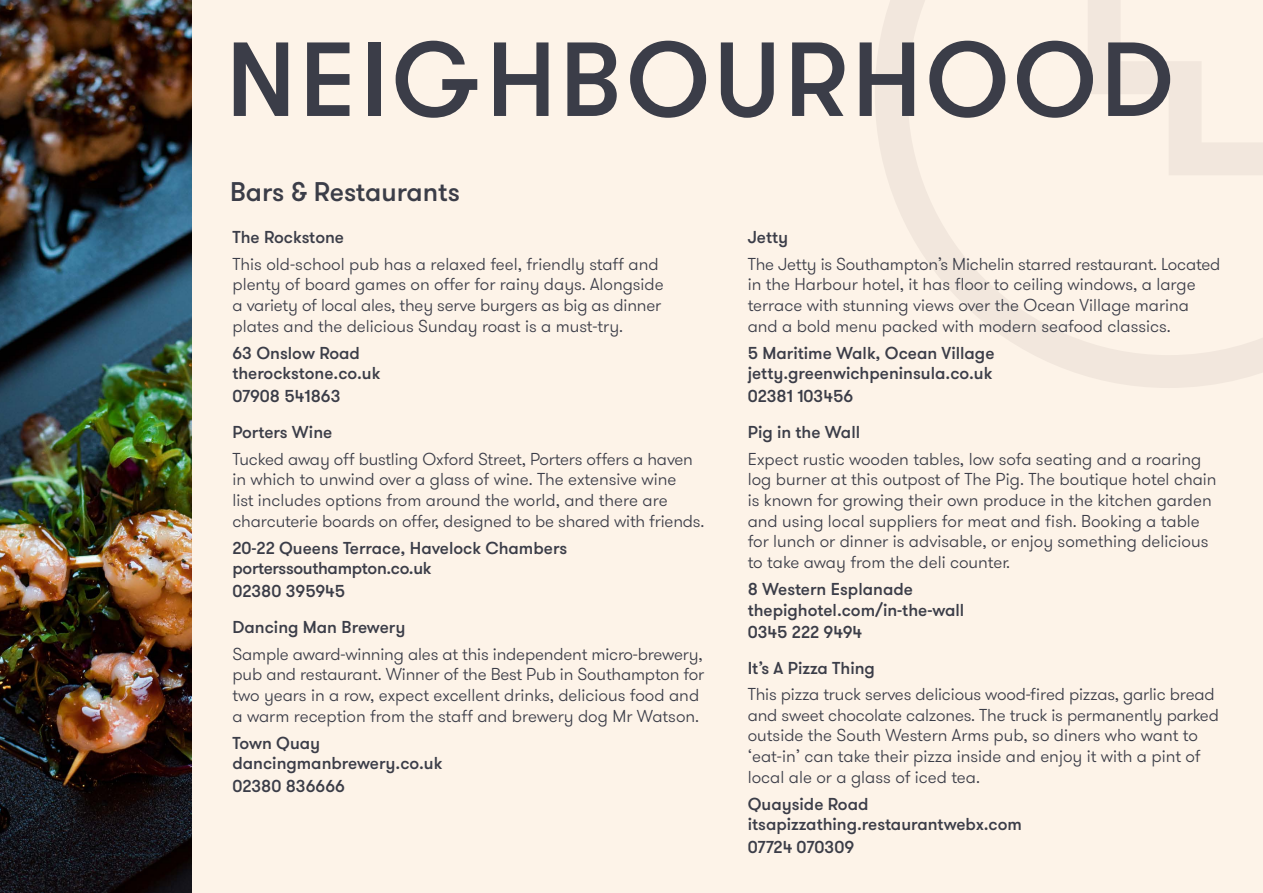
<style>
.page{position:relative;width:1263px;height:893px;background:#fdf3e8}
.page>*{position:absolute;margin:0;border:0;box-sizing:border-box;transform-origin:0 0}
.t1{font:500 105px "GT Walsheim Pro";letter-spacing:.035em;color:#3b3d48}
.t2{font:500 27px "GT Walsheim Pro";color:#3b3d48}
.t3{font:300 17.25px/20.7px "GT Walsheim Pro";color:#3b3d48}
.t4{font:500 17.25px/20.7px "GT Walsheim Pro";color:#3b3d48}
</style>
<div class="page">
<svg style="left:875px;top:0;width:388px;height:388px"></svg>
<svg style="left:1088px;top:0;width:175px;height:175px"></svg>
<img style="left:0;top:0;width:191px;height:893px">
<h1 class="t1" style="left:226px;top:13px;width:949px">NEIGHBOURHOOD</h1>
<h2 class="t2" style="left:230px;top:175px;width:231px">Bars &amp; Restaurants</h2>
<p class="t4" style="left:232px;top:227px;width:113px">The Rockstone</p>
<p class="t3" style="left:232px;top:254px;width:433px">This old-school pub has a relaxed feel, friendly staff and plenty of board games on offer for rainy days. Alongside a variety of local ales, they serve burgers as big as dinner plates and the delicious Sunday roast is a must-try.</p>
<p class="t4" style="left:232px;top:343px;width:149px">63 Onslow Road therockstone.co.uk</p>
<p class="t4" style="left:232px;top:379px;width:110px;line-height:35.5px">07908 541863<br>Porters Wine</p>
<p class="t3" style="left:232px;top:449px;width:473px">Tucked away off bustling Oxford Street, Porters offers a haven in which to unwind over a glass of wine. The extensive wine<br>list includes options from around the world, and there are charcuterie boards on offer, designed to be shared with friends.</p>
<p class="t4" style="left:232px;top:538px;width:336px">20-22 Queens Terrace, Havelock Chambers porterssouthampton.co.uk</p>
<p class="t4" style="left:232px;top:574px;width:174px;line-height:35.5px">02380 395945<br>Dancing Man Brewery</p>
<p class="t3" style="left:232px;top:644px;width:473px">Sample award-winning ales at this independent micro-brewery, pub and restaurant. Winner of the Best Pub in Southampton for two years in a row, expect excellent drinks, delicious food and a warm reception from the staff and brewery dog Mr Watson.</p>
<p class="t4" style="left:232px;top:733px;width:211px">Town Quay dancingmanbrewery.co.uk</p>
<p class="t4" style="left:232px;top:776px;width:114px">02380 836666</p>
<p class="t4" style="left:748px;top:227px;width:42px">Jetty</p>
<p class="t3" style="left:748px;top:254px;width:474px">The Jetty is Southampton’s Michelin starred restaurant. Located in the Harbour hotel, it has floor to ceiling windows, a large terrace with stunning views over the Ocean Village marina and a bold menu packed with modern seafood classics.</p>
<p class="t4" style="left:748px;top:343px;width:248px">5 Maritime Walk, Ocean Village jetty.greenwichpeninsula.co.uk</p>
<p class="t4" style="left:748px;top:379px;width:114px;line-height:35.5px">02381 103456<br>Pig in the Wall</p>
<p class="t3" style="left:748px;top:449px;width:470px">Expect rustic wooden tables, low sofa seating and a roaring log burner at this outpost of The Pig. The boutique hotel chain is known for growing their own produce in the kitchen garden and using local suppliers for meat and fish. Booking a table for lunch or dinner is advisable, or enjoy something delicious to take away from the deli counter.</p>
<p class="t4" style="left:748px;top:579px;width:218px">8 Western Esplanade thepighotel.com/in-the-wall</p>
<p class="t4" style="left:748px;top:615px;width:129px;line-height:35.5px">0345 222 9494<br>It’s A Pizza Thing</p>
<p class="t3" style="left:748px;top:684px;width:473px">This pizza truck serves delicious wood-fired pizzas, garlic bread and sweet chocolate calzones. The truck is permanently parked outside the South Western Arms pub, so diners who want to ‘eat-in’ can take their pizza inside and enjoy it with a pint of local ale or a glass of iced tea.</p>
<p class="t4" style="left:748px;top:794px;width:276px">Quayside Road itsapizzathing.restaurantwebx.com</p>
<p class="t4" style="left:748px;top:837px;width:108px">07724 070309</p>
</div>
